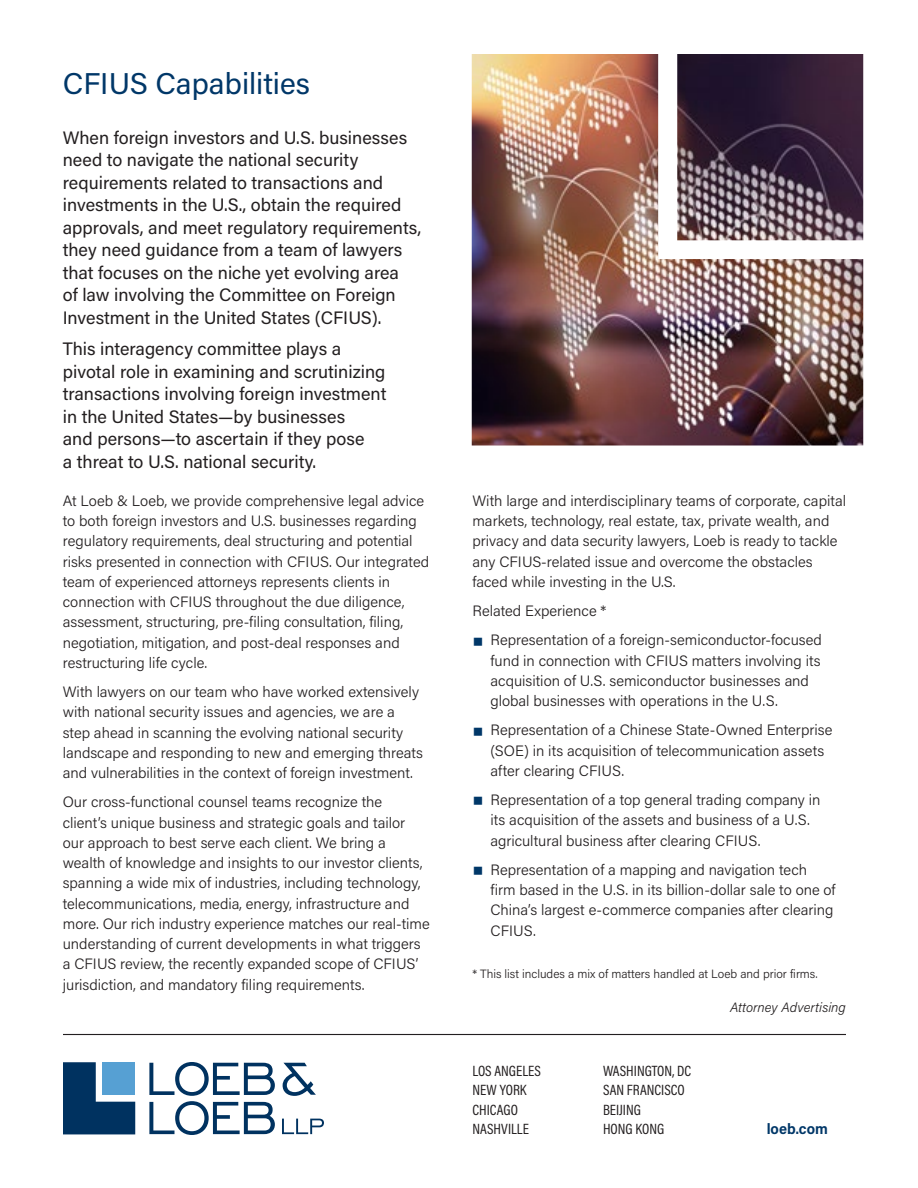
<style>
.page{position:relative;width:918px;height:1188px;background:#fff}
.page>*{position:absolute;margin:0;border:0;box-sizing:border-box;transform-origin:0 0}
.t1{font:30px "Acumin Pro";color:#003768}
.t2{font:18px/22.5px "Acumin Pro";color:#231f20}
.t3{font:300 15px/20.2px "Acumin Pro";color:#231f20}
.t4{font:15px/19.5px "Acumin Pro Cond";color:#231f20}
.t5{font:700 15px "Acumin Pro Semi Cond";color:#003768}
.t6{font:italic 300 13.5px "Acumin Pro";color:#231f20}
.t7{font:300 12px "Acumin Pro";color:#231f20}
.s1{font-weight:900;font-size:24px;color:#003768}
</style>
<div class="page">
<img style="left:472px;top:54px;width:391px;height:392px">
<svg style="left:659px;top:54px;width:205px;height:205px"></svg>
<svg style="left:63px;top:1062px;width:72px;height:72px;background:#1d4972"></svg>
<div style="left:102px;top:1062px;width:33px;height:33px;background:#56a0d3"></div>
<svg style="left:283px;top:1063px;width:33px;height:33px"></svg>
<svg style="left:149px;top:1062px;width:126px;height:73px"></svg>
<svg style="left:282px;top:1119px;width:42px;height:15px"></svg>
<hr style="left:63px;top:1034px;width:783px;height:1px;background:#231f20">
<h1 class="t1" style="left:63px;top:63px;width:249px">CFIUS Capabilities</h1>
<p class="t2" style="left:63px;top:125px;width:360px">When foreign investors and U.S. businesses need to navigate the national security requirements related to transactions and investments in the U.S., obtain the required approvals, and meet regulatory requirements, they need guidance from a team of lawyers that focuses on the niche yet evolving area<br>of law involving the Committee on Foreign Investment in the United States (CFIUS).</p>
<p class="t2" style="left:63px;top:337px;width:325px">This interagency committee plays a pivotal role in examining and scrutinizing transactions involving foreign investment in the United States—by businesses<br>and persons—to ascertain if they pose<br>a threat to U.S. national security.</p>
<p class="t3" style="left:63px;top:490px;width:368px">At Loeb &amp; Loeb, we provide comprehensive legal advice to both foreign investors and U.S. businesses regarding regulatory requirements, deal structuring and potential risks presented in connection with CFIUS. Our integrated team of experienced attorneys represents clients in connection with CFIUS throughout the due diligence, assessment, structuring, pre-filing consultation, filing, negotiation, mitigation, and post-deal responses and restructuring life cycle.</p>
<p class="t3" style="left:63px;top:681px;width:362px">With lawyers on our team who have worked extensively with national security issues and agencies, we are a step ahead in scanning the evolving national security landscape and responding to new and emerging threats and vulnerabilities in the context of foreign investment.</p>
<p class="t3" style="left:63px;top:791px;width:369px">Our cross-functional counsel teams recognize the client’s unique business and strategic goals and tailor our approach to best serve each client. We bring a wealth of knowledge and insights to our investor clients, spanning a wide mix of industries, including technology, telecommunications, media, energy, infrastructure and more. Our rich industry experience matches our real-time understanding of current developments in what triggers a CFIUS review, the recently expanded scope of CFIUS’ jurisdiction, and mandatory filing requirements.</p>
<p class="t3" style="left:473px;top:490px;width:375px">With large and interdisciplinary teams of corporate, capital markets, technology, real estate, tax, private wealth, and privacy and data security lawyers, Loeb is ready to tackle any CFIUS-related issue and overcome the obstacles faced while investing in the U.S.</p>
<p class="t3" style="left:473px;top:600px;width:135px">Related Experience *</p>
<p class="t3" style="left:490px;top:629px;width:333px;text-indent:-18px"><span class="s1">■</span> Representation of a foreign-semiconductor-focused fund in connection with CFIUS matters involving its acquisition of U.S. semiconductor businesses and global businesses with operations in the U.S.</p>
<p class="t3" style="left:490px;top:719px;width:343px;text-indent:-18px"><span class="s1">■</span> Representation of a Chinese State-Owned Enterprise (SOE) in its acquisition of telecommunication assets after clearing CFIUS.</p>
<p class="t3" style="left:490px;top:789px;width:331px;text-indent:-18px"><span class="s1">■</span> Representation of a top general trading company in its acquisition of the assets and business of a U.S. agricultural business after clearing CFIUS.</p>
<p class="t3" style="left:490px;top:859px;width:347px;text-indent:-18px"><span class="s1">■</span> Representation of a mapping and navigation tech firm based in the U.S. in its billion-dollar sale to one of China’s largest e-commerce companies after clearing CFIUS.</p>
<p class="t7" style="left:472px;top:965px;width:347px">* This list includes a mix of matters handled at Loeb and prior firms.</p>
<p class="t4" style="left:472px;top:1060px;width:70px">LOS ANGELES<br>NEW YORK<br>CHICAGO<br>NASHVILLE</p>
<p class="t4" style="left:603px;top:1060px;width:90px">WASHINGTON, DC<br>SAN FRANCISCO<br>BEIJING<br>HONG KONG</p>
<p class="t6" style="left:730px;top:998px;width:117px">Attorney Advertising</p>
<p class="t5" style="left:767px;top:1118px;width:63px">loeb.com</p>
</div>
